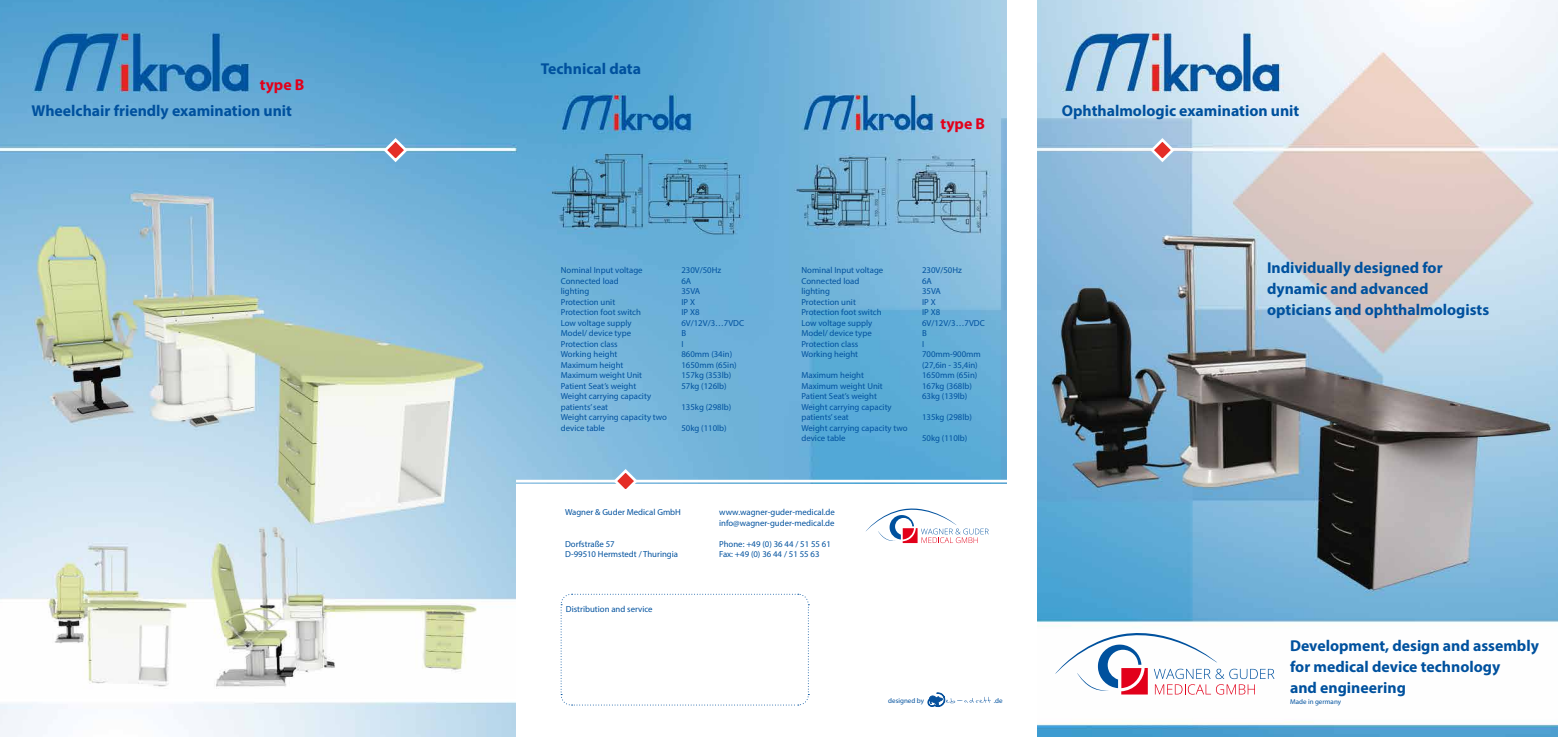
<style>
.page{position:relative;width:1558px;height:737px;background:#fff}
.page>*{position:absolute;margin:0;border:0;box-sizing:border-box;transform-origin:0 0}
.t1{font:700 15.75px/21px "Myriad Pro";color:#00519e}
.t2{font:700 15.75px "Myriad Pro";letter-spacing:.005em;color:#e2001a}
.t3{font:8.75px/10.5px "Myriad Pro";color:#00519e}
.t4{font:7px "Myriad Pro";color:#00519e}
</style>
<div class="page">
<img style="left:0;top:0;width:1558px;height:737px">
<svg style="left:1148px;top:136px;width:28px;height:28px"></svg>
<div style="left:516px;top:484px;width:513px;height:253px;background:#fff"></div>
<div style="left:1007px;top:0;width:30px;height:737px;background:#fff"></div>
<hr style="left:516px;top:480px;width:513px;height:2px;background:#fff">
<svg style="left:612px;top:467px;width:27px;height:22px"></svg>
<svg style="left:928px;top:693px;width:63px;height:13px"></svg>
<hr style="left:0;top:698px;width:521px;height:3px;background:#fff">
<svg style="left:382px;top:136px;width:27px;height:28px"></svg>
<svg style="left:560px;top:593px;width:249px;height:113px"></svg>
<svg style="left:1055px;top:625px;width:219px;height:69px"></svg>
<svg style="left:865px;top:508px;width:123px;height:35px"></svg>
<h1 class="t2" style="left:260px;top:74px;width:46px">type B</h1>
<h1 class="t1" style="left:31px;top:99px;width:262px">Wheelchair friendly examination unit</h1>
<h1 class="t1" style="left:541px;top:57px;width:102px">Technical data</h1>
<h1 class="t2" style="left:940px;top:114px;width:46px">type B</h1>
<p class="t3" style="left:561px;top:265px;width:108px">Nominal Input voltage<br>Connected load<br>lighting<br>Protection unit<br>Protection foot switch<br>Low voltage supply<br>Model/ device type<br>Protection class<br>Working height<br>Maximum height<br>Maximum weight Unit<br>Patient Seat’s weight<br>Weight carrying capacity patients’ seat<br>Weight carrying capacity two device table</p>
<p class="t3" style="left:681px;top:265px;width:64px">230V/50Hz<br>6A<br>35VA<br>IP X<br>IP X8<br>6V/12V/3…7VDC<br>B<br>I<br>860mm (34in)<br>1650mm (65in)<br>157kg (353lb)<br>57kg (126lb)</p>
<p class="t3" style="left:681px;top:401px;width:51px">135kg (298lb)</p>
<p class="t3" style="left:681px;top:422px;width:47px">50kg (110lb)</p>
<p class="t3" style="left:801px;top:265px;width:83px">Nominal Input voltage<br>Connected load lighting<br>Protection unit<br>Protection foot switch<br>Low voltage supply<br>Model/ device type<br>Protection class<br>Working height</p>
<p class="t3" style="left:801px;top:370px;width:108px">Maximum height<br>Maximum weight Unit<br>Patient Seat’s weight<br>Weight carrying capacity patients’ seat<br>Weight carrying capacity two device table</p>
<p class="t3" style="left:922px;top:265px;width:64px">230V/50Hz<br>6A<br>35VA<br>IP X<br>IP X8<br>6V/12V/3…7VDC<br>B<br>I<br>700mm-900mm (27,6in - 35,4in)<br>1650mm (65in)<br>167kg (368lb)<br>63kg (139lb)</p>
<p class="t3" style="left:922px;top:412px;width:51px">135kg (298lb)</p>
<p class="t3" style="left:922px;top:433px;width:47px">50kg (110lb)</p>
<p class="t3" style="left:565px;top:507px;width:117px">Wagner &amp; Guder Medical GmbH</p>
<p class="t3" style="left:565px;top:538px;width:114px">Dorfstraße 57<br>D-99510 Hermstedt / Thuringia</p>
<p class="t3" style="left:566px;top:603px;width:88px">Distribution and service</p>
<p class="t3" style="left:719px;top:507px;width:117px">www.wagner-guder-medical.de info@wagner-guder-medical.de</p>
<p class="t3" style="left:719px;top:538px;width:113px">Phone: +49 (0) 36 44 / 51 55 61<br>Fax: +49 (0) 36 44 / 51 55 63</p>
<h1 class="t1" style="left:1062px;top:99px;width:239px">Ophthalmologic examination unit</h1>
<h1 class="t1" style="left:1267px;top:257px;width:224px">Individually designed for dynamic and advanced opticians and ophthalmologists</h1>
<h1 class="t1" style="left:1290px;top:635px;width:250px">Development, design and assembly for medical device technology<br>and engineering</h1>
<p class="t4" style="left:888px;top:696px;width:37px">designed by</p>
<p class="t4" style="left:994px;top:696px;width:10px">.de</p>
<p class="t4" style="left:1290px;top:697px;width:53px">Made in germany</p>
</div>
